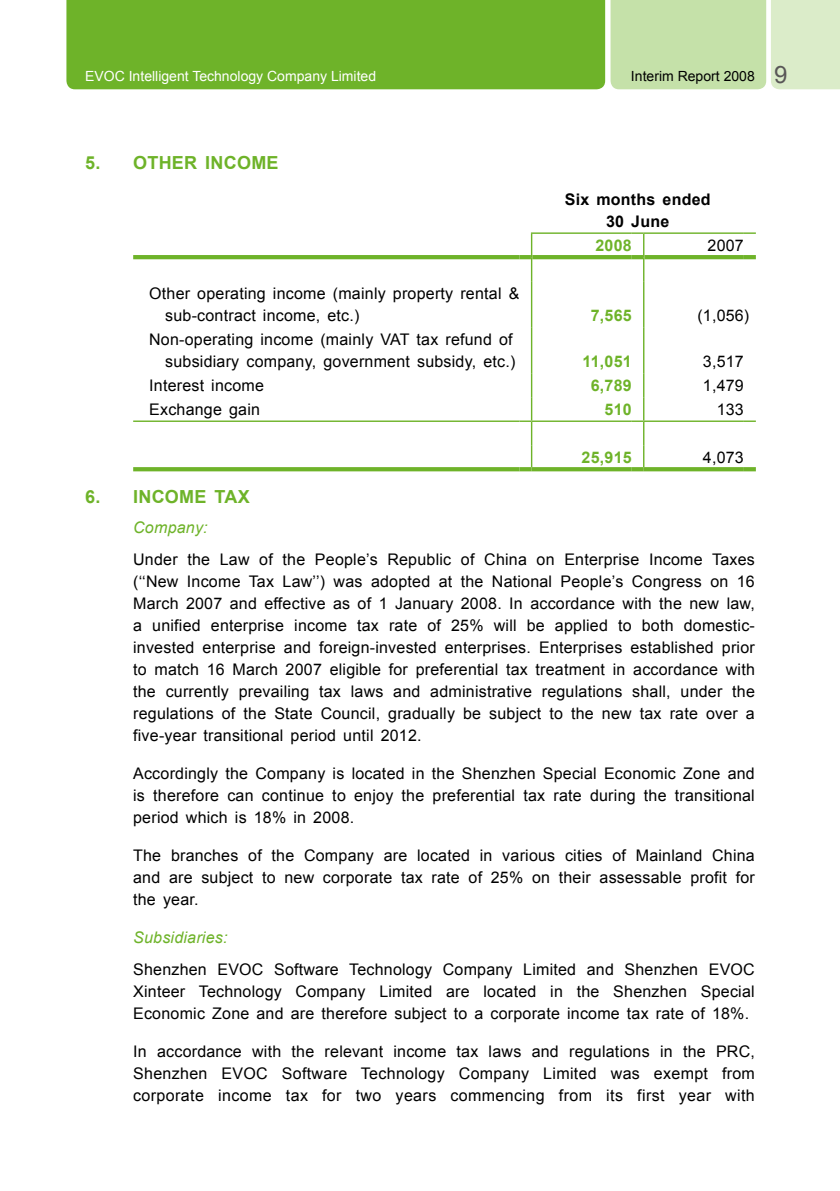
<style>
.page{position:relative;width:840px;height:1191px;background:#fff}
.page>*{position:absolute;margin:0;border:0;box-sizing:border-box;transform-origin:0 0}
.t1{font:700 18px "Arial";letter-spacing:.015em;color:#6eb329}
.t2{font:16px/22px "Arial";letter-spacing:.015em;color:#000;text-align:justify}
.t3{font:700 16px "Arial";letter-spacing:.015em;color:#6eb329}
.t4{font:italic 16px "Arial";letter-spacing:.015em;color:#6eb329}
.t5{font:700 16px/22px "Arial";letter-spacing:.015em;color:#000;text-align:center}
.t6{font:14px "Arial";color:#fff}
.t7{font:14px "Arial";color:#000}
</style>
<div class="page">
<div style="left:66px;top:0;width:538px;height:89px;background:#6eb329"></div>
<svg style="left:610px;top:0;width:229px;height:89px;background:#cce5b4"></svg>
<svg style="left:133px;top:467px;width:386px;height:4px;background:#72b52f"></svg>
<svg style="left:519px;top:467px;width:12px;height:4px"></svg>
<svg style="left:531px;top:467px;width:100px;height:4px"></svg>
<svg style="left:631px;top:467px;width:12px;height:4px"></svg>
<svg style="left:643px;top:467px;width:100px;height:4px"></svg>
<svg style="left:743px;top:467px;width:12px;height:4px"></svg>
<hr style="left:133px;top:255px;width:386px;height:4px;background:#6eb329">
<hr style="left:519px;top:255px;width:11px;height:4px;background:#6eb329">
<hr style="left:532px;top:255px;width:99px;height:4px;background:#6eb329">
<hr style="left:631px;top:255px;width:11px;height:4px;background:#6eb329">
<hr style="left:644px;top:255px;width:99px;height:4px;background:#6eb329">
<hr style="left:743px;top:255px;width:12px;height:4px;background:#6eb329">
<hr style="left:133px;top:420px;width:386px;height:2px;background:#6eb329">
<svg style="left:519px;top:420px;width:12px;height:2px"></svg>
<hr style="left:531px;top:420px;width:100px;height:2px;background:#6eb329">
<svg style="left:631px;top:420px;width:12px;height:2px"></svg>
<hr style="left:643px;top:420px;width:100px;height:2px;background:#6eb329">
<svg style="left:743px;top:420px;width:12px;height:2px"></svg>
<hr style="left:530px;top:234px;width:2px;height:23px;background:#6eb329">
<hr style="left:642px;top:234px;width:2px;height:23px;background:#6eb329">
<hr style="left:530px;top:257px;width:2px;height:24px;background:#6eb329">
<hr style="left:642px;top:257px;width:2px;height:24px;background:#6eb329">
<hr style="left:530px;top:281px;width:2px;height:46px;background:#6eb329">
<hr style="left:642px;top:281px;width:2px;height:46px;background:#6eb329">
<hr style="left:530px;top:327px;width:2px;height:46px;background:#6eb329">
<hr style="left:642px;top:327px;width:2px;height:46px;background:#6eb329">
<hr style="left:530px;top:373px;width:2px;height:24px;background:#6eb329">
<hr style="left:642px;top:373px;width:2px;height:24px;background:#6eb329">
<hr style="left:530px;top:397px;width:2px;height:23px;background:#6eb329">
<hr style="left:642px;top:397px;width:2px;height:23px;background:#6eb329">
<hr style="left:530px;top:422px;width:2px;height:23px;background:#6eb329">
<hr style="left:642px;top:422px;width:2px;height:23px;background:#6eb329">
<hr style="left:530px;top:445px;width:2px;height:22px;background:#6eb329">
<hr style="left:642px;top:445px;width:2px;height:22px;background:#6eb329">
<hr style="left:530px;top:232px;width:101px;height:2px;background:#6eb329">
<svg style="left:631px;top:232px;width:12px;height:2px"></svg>
<hr style="left:643px;top:232px;width:100px;height:2px;background:#6eb329">
<svg style="left:743px;top:232px;width:12px;height:2px"></svg>
<p class="t6" style="left:85px;top:67px;width:292px">EVOC Intelligent Technology Company Limited</p>
<p class="t7" style="left:630px;top:67px;width:125px">Interim Report 2008</p>
<p class="t1" style="left:85px;top:150px;width:195px">5. OTHER INCOME</p>
<p class="t2" style="left:165px;top:282px;width:355px;text-indent:-16px">Other operating income (mainly property rental &amp; sub-contract income, etc.)</p>
<p class="t2" style="left:149px;top:328px;width:367px;text-align:right">Non-operating income (mainly VAT tax refund of subsidiary company, government subsidy, etc.)</p>
<p class="t5" style="left:564px;top:189px;width:147px">Six months ended<br>30 June</p>
<p class="t3" style="left:595px;top:235px;width:38px">2008</p>
<p class="t2" style="left:707px;top:234px;width:38px">2007</p>
<p class="t3" style="left:590px;top:305px;width:42px">7,565</p>
<p class="t2" style="left:697px;top:304px;width:53px">(1,056)</p>
<p class="t3" style="left:582px;top:351px;width:51px">11,051</p>
<p class="t2" style="left:702px;top:350px;width:42px">3,517</p>
<p class="t2" style="left:149px;top:374px;width:116px">Interest income</p>
<p class="t3" style="left:590px;top:375px;width:42px">6,789</p>
<p class="t2" style="left:702px;top:374px;width:42px">1,479</p>
<p class="t2" style="left:149px;top:398px;width:112px">Exchange gain</p>
<p class="t3" style="left:604px;top:399px;width:29px">510</p>
<p class="t2" style="left:716px;top:398px;width:29px">133</p>
<p class="t3" style="left:581px;top:447px;width:52px">25,915</p>
<p class="t2" style="left:702px;top:446px;width:42px">4,073</p>
<p class="t1" style="left:85px;top:484px;width:166px">6. INCOME TAX</p>
<p class="t4" style="left:133px;top:517px;width:76px">Company:</p>
<p class="t2" style="left:133px;top:548px;width:623px">Under the Law of the People’s Republic of China on Enterprise Income Taxes (‘‘New Income Tax Law’’) was adopted at the National People’s Congress on 16<br>March 2007 and effective as of 1 January 2008. In accordance with the new law, a unified enterprise income tax rate of 25% will be applied to both domestic&shy;invested enterprise and foreign-invested enterprises. Enterprises established prior to match 16 March 2007 eligible for preferential tax treatment in accordance with the currently prevailing tax laws and administrative regulations shall, under the regulations of the State Council, gradually be subject to the new tax rate over a five-year transitional period until 2012.</p>
<p class="t2" style="left:133px;top:762px;width:622px">Accordingly the Company is located in the Shenzhen Special Economic Zone and is therefore can continue to enjoy the preferential tax rate during the transitional period which is 18% in 2008.</p>
<p class="t2" style="left:133px;top:844px;width:623px">The branches of the Company are located in various cities of Mainland China and are subject to new corporate tax rate of 25% on their assessable profit for the year.</p>
<p class="t4" style="left:133px;top:927px;width:96px">Subsidiaries:</p>
<p class="t2" style="left:133px;top:958px;width:622px">Shenzhen EVOC Software Technology Company Limited and Shenzhen EVOC Xinteer Technology Company Limited are located in the Shenzhen Special Economic Zone and are therefore subject to a corporate income tax rate of 18%.</p>
<p class="t2" style="left:133px;top:1040px;width:623px">In accordance with the relevant income tax laws and regulations in the PRC, Shenzhen EVOC Software Technology Company Limited was exempt from corporate income tax for two years commencing from its first year with</p>
</div>
